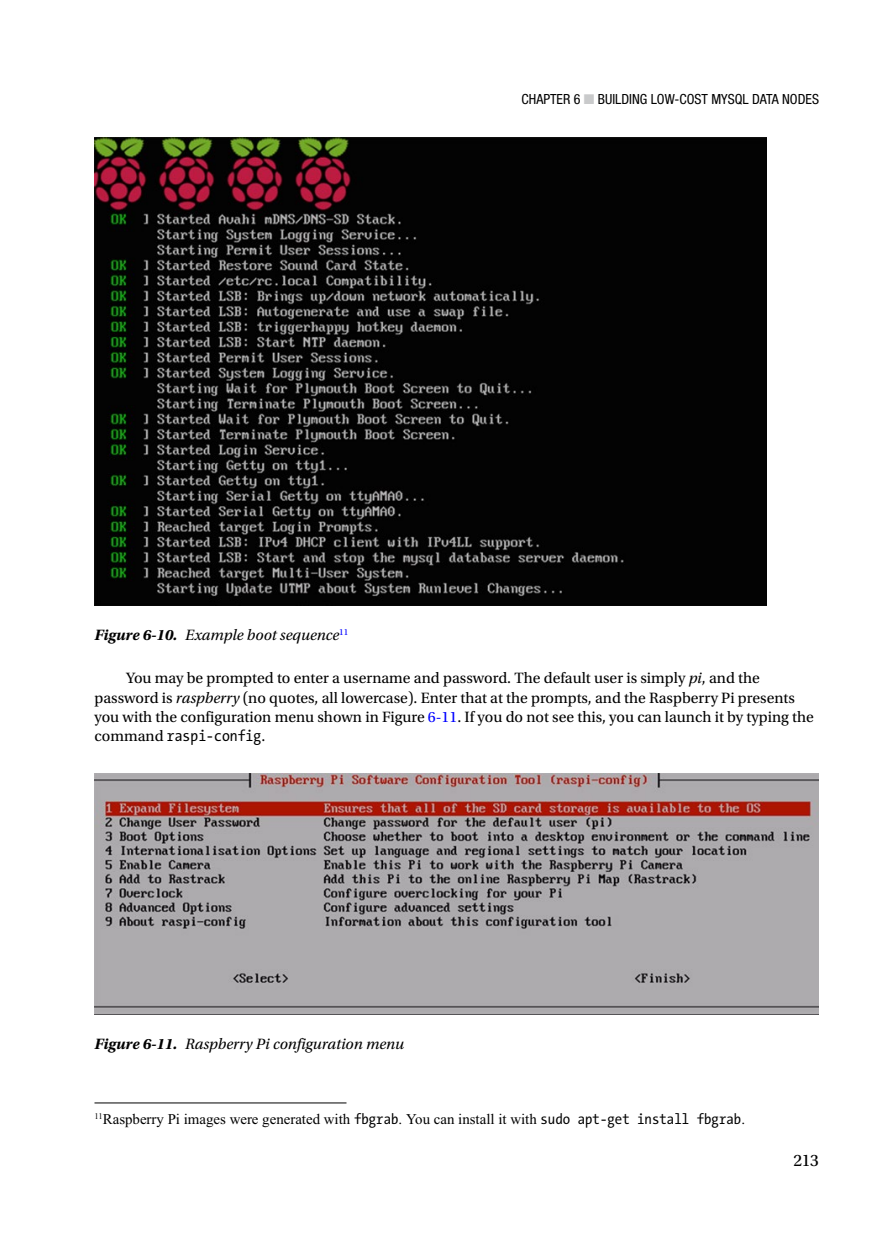
<style>
.page{position:relative;width:882px;height:1260px;background:#fff}
.page>*{position:absolute;margin:0;border:0;box-sizing:border-box;transform-origin:0 0}
.t1{font:17.5px "Utopia Std";color:#000}
.t2{font:15.75px/19.2px "Utopia Std";color:#000}
.t3{font:italic 15.75px "Utopia Std";color:#000}
.t4{font:15.75px "The Sans Mono Con Normal";color:#000}
.t5{font:14.88px "Times New Roman";color:#000}
.t6{font:condensed 14px "Helvetica Neue";color:#000}
.s1{color:#c9cacb}
.s2{font-weight:700}
.s3{font-style:italic}
.s4{color:#00f}
.s5{font-family:"Utopia Std"}
.s6{font-family:"The Sans Mono Con Normal"}
</style>
<div class="page">
<img style="left:94px;top:137px;width:673px;height:468px">
<hr style="left:94px;top:1103px;width:252px;height:1px;background:#000">
<img style="left:94px;top:774px;width:725px;height:240px">
<p class="t6" style="left:522px;top:91px;width:299px">CHAPTER 6 <span class="s1">■</span> BUILDING LOW-COST MYSQL DATA NODES</p>
<p class="t3" style="left:94px;top:627px;width:255px"><span class="s2">Figure 6-10.</span> Example boot sequence<sup>11</sup></p>
<p class="t2" style="left:94px;top:669px;width:721px;text-indent:32px">You may be prompted to enter a username and password. The default user is simply <span class="s3">pi</span>, and the password is <span class="s3">raspberry</span> (no quotes, all lowercase). Enter that at the prompts, and the Raspberry Pi presents you with the configuration menu shown in Figure <span class="s4">6-11</span>. If you do not see this, you can launch it by typing the</p>
<p class="t4" style="left:94px;top:728px;width:172px"><span class="s5">command</span> raspi-config<span class="s5">.</span></p>
<p class="t3" style="left:94px;top:1036px;width:311px"><span class="s2">Figure 6-11.</span> Raspberry Pi configuration menu</p>
<p class="t5" style="left:94px;top:1109px;width:652px"><sup>11</sup>Raspberry Pi images were generated with <span class="s6">fbgrab</span>. You can install it with <span class="s6">sudo apt-get install fbgrab</span>.</p>
<p class="t1" style="left:793px;top:1150px;width:27px">213</p>
</div>
